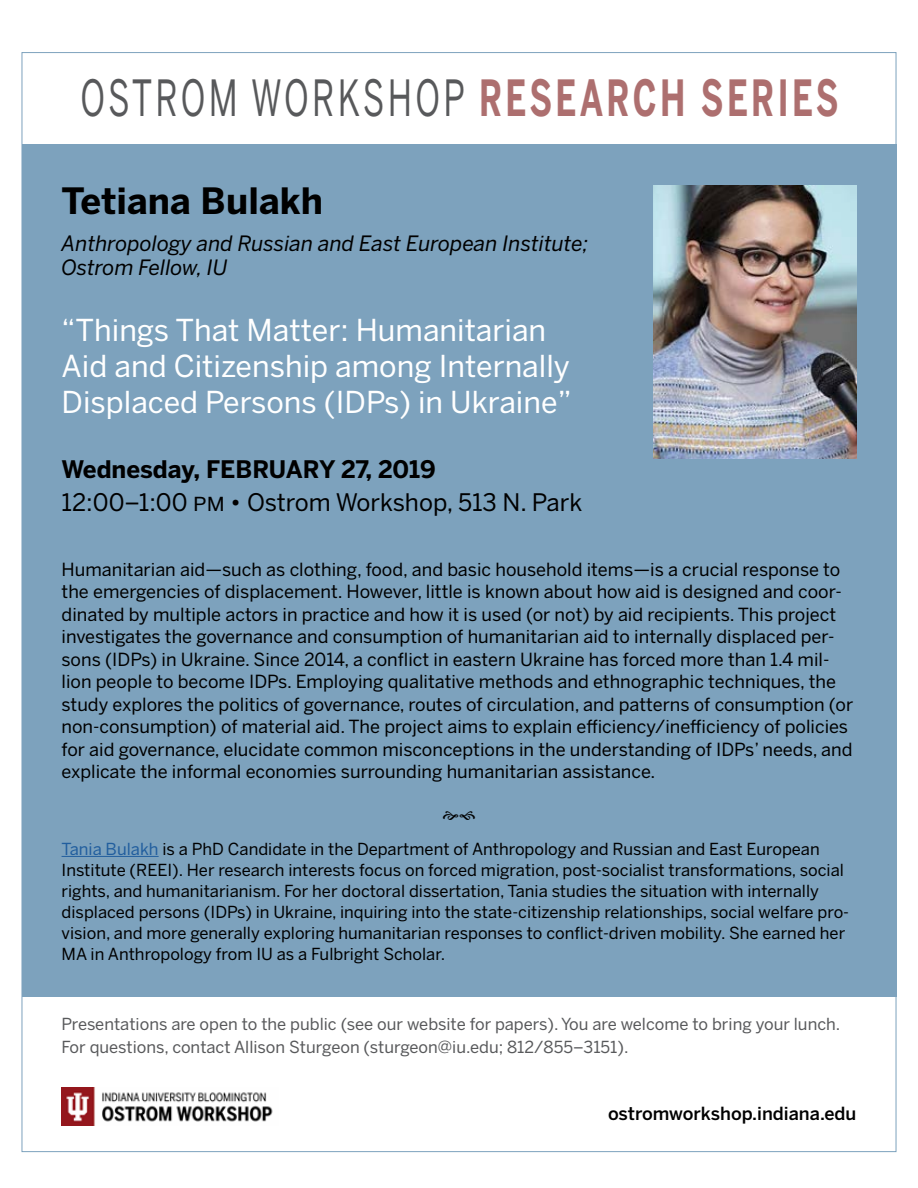
<style>
.page{position:relative;width:918px;height:1188px;background:#fff}
.page>*{position:absolute;margin:0;border:0;box-sizing:border-box;transform-origin:0 0}
.t1{font:49.5px "Benton Sans";letter-spacing:.1em;color:#58595b;scale:.67 1}
.t2{font:700 36px "Benton Sans";color:#000}
.t3{font:30px/36px "Benton Sans";color:#fff}
.t4{font:24px "Benton Sans";color:#000}
.t5{font:700 24px "Benton Sans";letter-spacing:-.005em;color:#000}
.t6{font:italic 21px/24px "Benton Sans";color:#000}
.t7{font:18px/22.5px "Benton Sans";color:#000}
.t8{font:500 18px "Benton Sans";color:#000}
.t9{font:16.5px/21px "Benton Sans";color:#000}
.t10{font:16.5px/22.5px "Benton Sans";color:#58595b}
.s1{font-weight:700;color:#ad6f6f}
.s2{color:#215e9e}
</style>
<div class="page">
<div style="left:22px;top:144px;width:874px;height:852px;background:#7da2bd"></div>
<hr style="left:62px;top:856px;width:97px;height:1px;background:#215e9e">
<img style="left:62px;top:1087px;width:211px;height:39px">
<img style="left:653px;top:185px;width:203px;height:274px">
<p class="t1" style="left:80px;top:68px;width:1133px">OSTROM WORKSHOP <span class="s1">RESEARCH SERIES</span></p>
<p class="t2" style="left:62px;top:178px;width:263px">Tetiana Bulakh</p>
<p class="t6" style="left:62px;top:232px;width:528px">Anthropology and Russian and East European Institute;<br>Ostrom Fellow, IU</p>
<p class="t3" style="left:62px;top:312px;width:512px">“Things That Matter: Humanitarian<br>Aid and Citizenship among Internally<br>Displaced Persons (IDPs) in Ukraine”</p>
<p class="t5" style="left:62px;top:454px;width:376px">Wednesday, FEBRUARY 27, 2019</p>
<p class="t4" style="left:62px;top:488px;width:522px">12:00–1:00 pm • Ostrom Workshop, 513 N. Park</p>
<p class="t7" style="left:62px;top:558px;width:793px">Humanitarian aid—such as clothing, food, and basic household items—is a crucial response to the emergencies of displacement. However, little is known about how aid is designed and coor&shy;dinated by multiple actors in practice and how it is used (or not) by aid recipients. This project investigates the governance and consumption of humanitarian aid to internally displaced per&shy;sons (IDPs) in Ukraine. Since 2014, a conflict in eastern Ukraine has forced more than 1.4 mil&shy;lion people to become IDPs. Employing qualitative methods and ethnographic techniques, the study explores the politics of governance, routes of circulation, and patterns of consumption (or non-consumption) of material aid. The project aims to explain efficiency/inefficiency of policies for aid governance, elucidate common misconceptions in the understanding of IDPs’ needs, and explicate the informal economies surrounding humanitarian assistance.</p>
<p class="t9" style="left:62px;top:838px;width:789px"><span class="s2">Tania Bulakh</span> is a PhD Candidate in the Department of Anthropology and Russian and East European Institute (REEI). Her research interests focus on forced migration, post-socialist transformations, social rights, and humanitarianism. For her doctoral dissertation, Tania studies the situation with internally displaced persons (IDPs) in Ukraine, inquiring into the state-citizenship relationships, social welfare pro&shy;vision, and more generally exploring humanitarian responses to conflict-driven mobility. She earned her MA in Anthropology from IU as a Fulbright Scholar.</p>
<p class="t10" style="left:62px;top:1013px;width:780px">Presentations are open to the public (see our website for papers). You are welcome to bring your lunch.<br>For questions, contact Allison Sturgeon (sturgeon@iu.edu; 812/855–3151).</p>
<p class="t8" style="left:608px;top:1103px;width:250px">ostromworkshop.indiana.edu</p>
</div>
